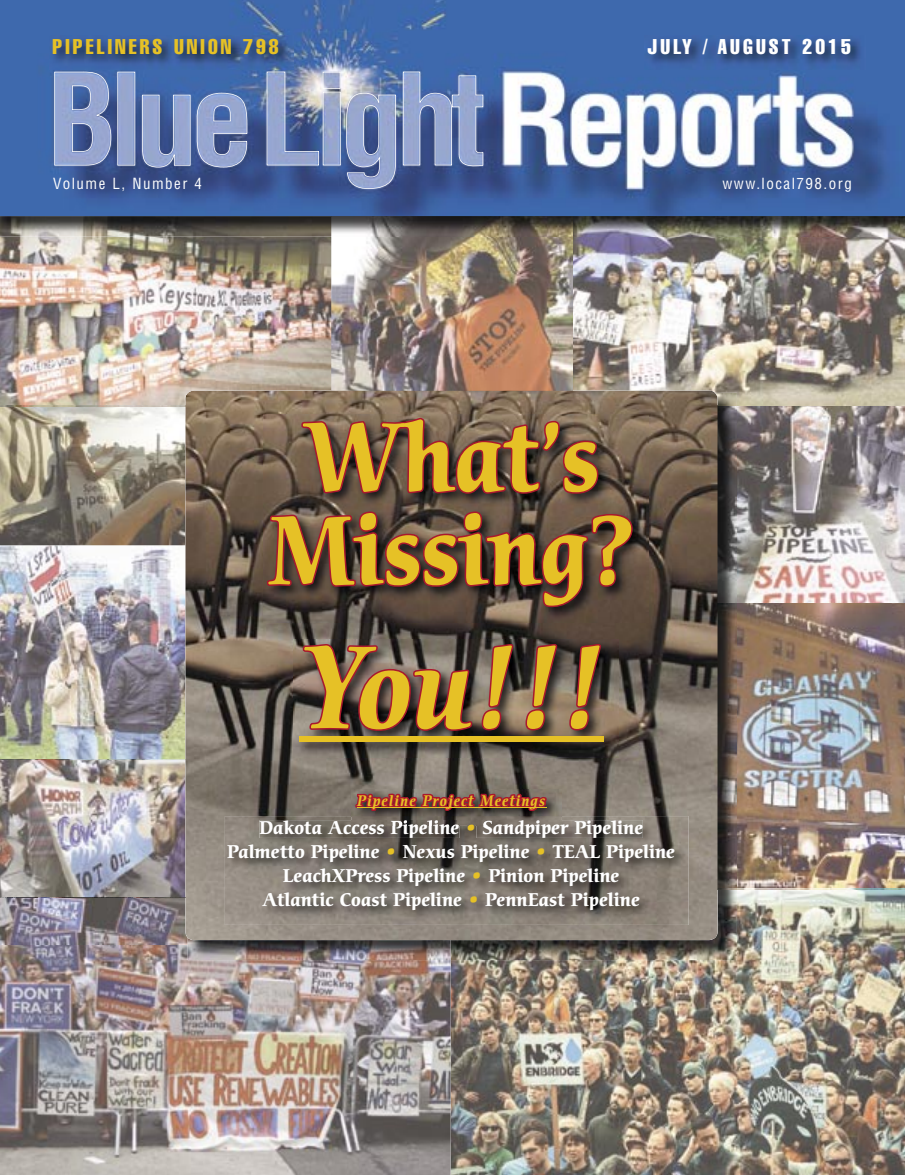
<style>
.page{position:relative;width:905px;height:1175px;background:#fff}
.page>*{position:absolute;margin:0;border:0;box-sizing:border-box;transform-origin:0 0}
.t1{font:italic 700 114px "Cerigo";color:#e6c126;scale:.9 1}
.t2{font:700 94.5px/93px "Cerigo";color:#e6c126;text-align:center;scale:.9 1}
.t3{font:extra-condensed 21px "Helvetica";letter-spacing:.15em;color:#e6c126}
.t4{font:extra-condensed 21px "Helvetica";letter-spacing:.15em;color:#fff}
.t5{font:700 18px/24px "Cerigo";color:#fff;text-align:center}
.t6{font:condensed 15px "Helvetica";letter-spacing:.1em;color:#fff}
.t7{font:italic 700 15px "Cerigo";letter-spacing:.09em;color:#e6c126;scale:.9 1}
.s1{font-size:36px;color:#e6c126}
</style>
<div class="page">
<img style="left:0;top:406px;width:185px;height:491px">
<img style="left:717px;top:406px;width:187px;height:483px">
<img style="left:0;top:545px;width:185px;height:1px">
<img style="left:573px;top:216px;width:331px;height:190px">
<img style="left:332px;top:216px;width:240px;height:174px">
<img style="left:572px;top:237px;width:1px;height:153px">
<img style="left:0;top:216px;width:331px;height:190px">
<img style="left:331px;top:237px;width:1px;height:153px">
<svg style="left:572px;top:216px;width:1px;height:21px"></svg>
<svg style="left:331px;top:216px;width:1px;height:21px"></svg>
<img style="left:0;top:0;width:904px;height:216px">
<img style="left:645px;top:35px;width:220px;height:34px">
<img style="left:49px;top:35px;width:244px;height:34px">
<svg style="left:54px;top:72px;width:57px;height:94px;background:#8698c5"></svg>
<hr style="left:134px;top:72px;width:1px;height:93px;background:#fff">
<hr style="left:117px;top:72px;width:1px;height:93px;background:#fff">
<svg style="left:117px;top:72px;width:19px;height:1px"></svg>
<svg style="left:117px;top:165px;width:19px;height:1px"></svg>
<svg style="left:142px;top:95px;width:48px;height:72px;background:#8496c2"></svg>
<svg style="left:196px;top:93px;width:51px;height:74px;background:#8395c1"></svg>
<hr style="left:285px;top:151px;width:33px;height:1px;background:#fff">
<hr style="left:284px;top:72px;width:1px;height:79px;background:#fff">
<hr style="left:267px;top:72px;width:1px;height:93px;background:#fff">
<svg style="left:267px;top:72px;width:19px;height:1px"></svg>
<hr style="left:267px;top:165px;width:51px;height:1px;background:#fff">
<svg style="left:318px;top:72px;width:78px;height:117px;background:#8898bf"></svg>
<svg style="left:403px;top:72px;width:80px;height:95px;background:#7b8fbd"></svg>
<img style="left:737px;top:603px;width:167px;height:1px">
<img style="left:0;top:759px;width:185px;height:1px">
<img style="left:451px;top:889px;width:453px;height:285px">
<img style="left:0;top:944px;width:450px;height:230px">
<img style="left:0;top:897px;width:188px;height:47px">
<img style="left:450px;top:960px;width:1px;height:214px">
<svg style="left:717px;top:406px;width:20px;height:1px"></svg>
<img style="left:717px;top:393px;width:20px;height:13px">
<svg style="left:717px;top:603px;width:20px;height:1px"></svg>
<img style="left:451px;top:889px;width:286px;height:71px">
<svg style="left:717px;top:888px;width:20px;height:1px"></svg>
<img style="left:188px;top:940px;width:262px;height:20px">
<svg style="left:450px;top:940px;width:1px;height:20px"></svg>
<img style="left:185px;top:390px;width:532px;height:550px">
<img style="left:263px;top:414px;width:385px;height:208px">
<svg style="left:300px;top:416px;width:300px;height:79px;background:#623d38"></svg>
<svg style="left:265px;top:510px;width:369px;height:98px;background:#583532"></svg>
<img style="left:294px;top:640px;width:325px;height:117px">
<svg style="left:301px;top:642px;width:172px;height:90px;background:#5e3c3b"></svg>
<svg style="left:480px;top:642px;width:35px;height:90px;background:#6e4c47"></svg>
<svg style="left:524px;top:642px;width:34px;height:90px;background:#66433e"></svg>
<svg style="left:568px;top:642px;width:34px;height:90px;background:#613e3b"></svg>
<div style="left:299px;top:736px;width:304px;height:6px;background:#e6c126"></div>
<img style="left:225px;top:816px;width:463px;height:109px">
<img style="left:259px;top:820px;width:200px;height:18px">
<img style="left:476px;top:820px;width:166px;height:18px">
<img style="left:352px;top:789px;width:209px;height:31px">
<img style="left:548px;top:820px;width:13px;height:6px">
<svg style="left:353px;top:776px;width:195px;height:55px;background:#745552"></svg>
<hr style="left:357px;top:807px;width:189px;height:1px;background:#e6c126">
<p class="t3" style="left:53px;top:33px;width:227px">PIPELINERS UNION 798</p>
<p class="t6" style="left:53px;top:174px;width:150px">Volume L, Number 4</p>
<p class="t4" style="left:647px;top:33px;width:205px">JULY / AUGUST 2015</p>
<p class="t6" style="left:722px;top:174px;width:131px">www.local798.org</p>
<h2 class="t2" style="left:268px;top:413px;width:407px">What’s<br>Missing?</h2>
<h1 class="t1" style="left:299px;top:621px;width:340px">You!!!</h1>
<p class="t7" style="left:357px;top:792px;width:210px">Pipeline Project Meetings</p>
<p class="t5" style="left:227px;top:816px;width:449px">Dakota Access Pipeline <span class="s1">•</span> Sandpiper Pipeline Palmetto Pipeline <span class="s1">•</span> Nexus Pipeline <span class="s1">•</span> TEAL Pipeline LeachXPress Pipeline <span class="s1">•</span> Pinion Pipeline<br>Atlantic Coast Pipeline <span class="s1">•</span> PennEast Pipeline</p>
</div>
